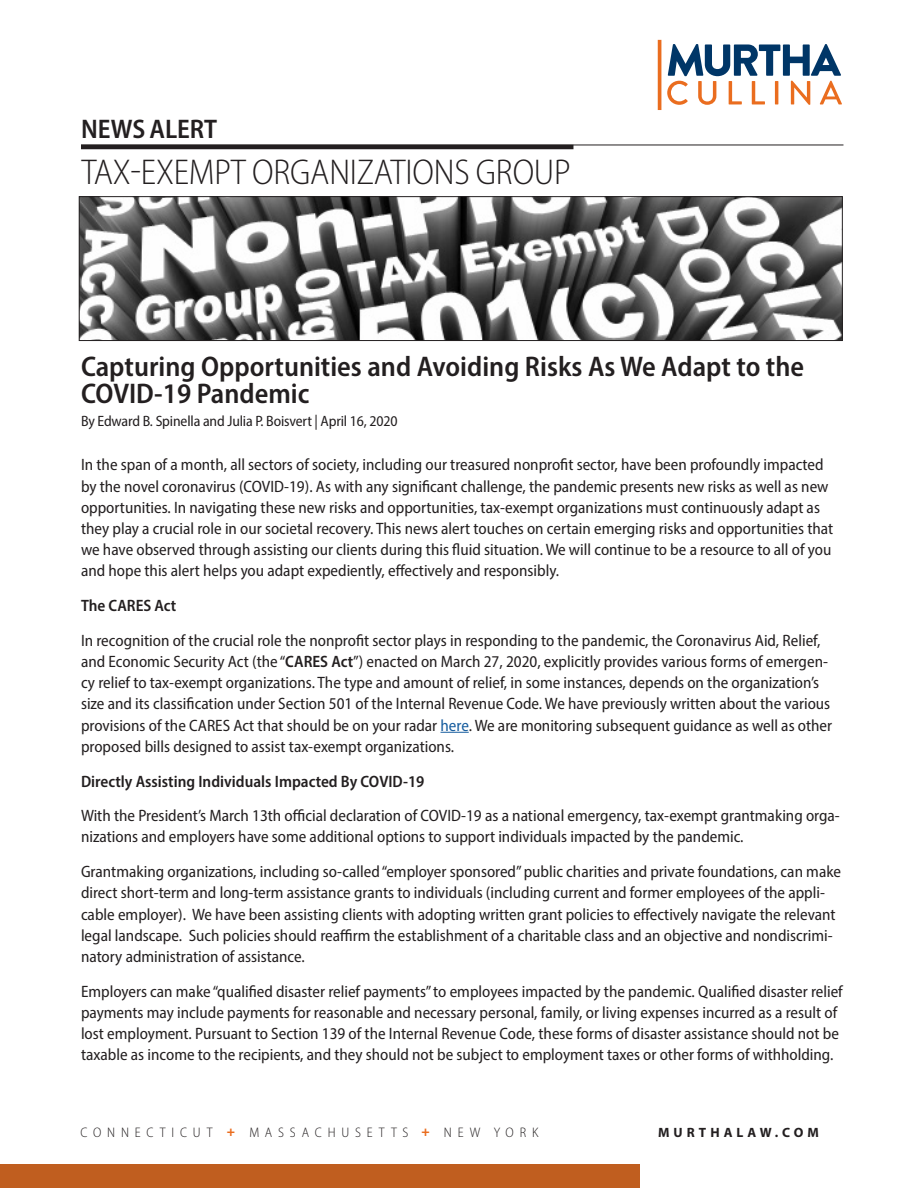
<style>
.page{position:relative;width:918px;height:1188px;background:#fff}
.page>*{position:absolute;margin:0;border:0;box-sizing:border-box;transform-origin:0 0}
.Practice_Group_Area{font:300 semi-condensed 36px "Myriad Pro";letter-spacing:-.005em;color:#231f20}
.Practice_Group_Area-2{font:600 semi-condensed 28.5px/27px "Myriad Pro";color:#231f20}
.News_Alert{font:600 semi-condensed 27px "Myriad Pro";letter-spacing:-.005em;color:#231f20}
.Practice_Group_Area-3{font:semi-condensed 16.5px/21.1px "Myriad Pro";color:#231f20}
.Practice_Group_Area-4{font:600 semi-condensed 16.5px "Myriad Pro";color:#231f20}
.Practice_Group_Area-5{font:semi-condensed 15px "Myriad Pro";letter-spacing:-.01em;color:#231f20}
.t1{font:300 semi-condensed 13.8px "Myriad Pro";letter-spacing:.42em;color:#231f20}
.t2{font:700 13.5px "Myriad Pro";letter-spacing:.3em;color:#231f20}
.s1{font-weight:600}
.s2{color:#175d9e}
.s3{font-weight:900;color:#ea6d1f}
</style>
<div class="page">
<img style="left:81px;top:198px;width:760px;height:141px">
<div style="left:79px;top:196px;width:764px;height:145px;border:1px solid #231f20"></div>
<hr style="left:81px;top:145px;width:762px;height:1px;background:#231f20">
<hr style="left:81px;top:145px;width:492px;height:4px;background:#231f20">
<svg style="left:441px;top:732px;width:28px;height:1px"></svg>
<svg style="left:667px;top:44px;width:175px;height:61px"></svg>
<hr style="left:658px;top:40px;width:3px;height:70px;background:#ea6d1f">
<div style="left:0;top:1164px;width:640px;height:24px;background:#c05e1f"></div>
<p class="News_Alert" style="left:81px;top:112px;width:137px">NEWS ALERT</p>
<p class="Practice_Group_Area" style="left:81px;top:151px;width:491px">TAX-EXEMPT ORGANIZATIONS GROUP</p>
<p class="Practice_Group_Area-2" style="left:81px;top:353px;width:725px">Capturing Opportunities and Avoiding Risks As We Adapt to the<br>COVID-19 Pandemic</p>
<p class="Practice_Group_Area-5" style="left:81px;top:412px;width:318px">By Edward B. Spinella and Julia P. Boisvert | April 16, 2020</p>
<p class="Practice_Group_Area-3" style="left:81px;top:454px;width:754px">In the span of a month, all sectors of society, including our treasured nonprofit sector, have been profoundly impacted by the novel coronavirus (COVID-19). As with any significant challenge, the pandemic presents new risks as well as new opportunities. In navigating these new risks and opportunities, tax-exempt organizations must continuously adapt as they play a crucial role in our societal recovery. This news alert touches on certain emerging risks and opportunities that we have observed through assisting our clients during this fluid situation. We will continue to be a resource to all of you and hope this alert helps you adapt expediently, effectively and responsibly.</p>
<p class="Practice_Group_Area-4" style="left:81px;top:595px;width:97px">The CARES Act</p>
<p class="Practice_Group_Area-3" style="left:81px;top:629px;width:753px">In recognition of the crucial role the nonprofit sector plays in responding to the pandemic, the Coronavirus Aid, Relief, and Economic Security Act (the “<span class="s1">CARES Act</span>”) enacted on March 27, 2020, explicitly provides various forms of emergen&shy;cy relief to tax-exempt organizations. The type and amount of relief, in some instances, depends on the organization’s size and its classification under Section 501 of the Internal Revenue Code. We have previously written about the various provisions of the CARES Act that should be on your radar <span class="s2">here</span>. We are monitoring subsequent guidance as well as other proposed bills designed to assist tax-exempt organizations.</p>
<p class="Practice_Group_Area-4" style="left:81px;top:771px;width:345px">Directly Assisting Individuals Impacted By COVID-19</p>
<p class="Practice_Group_Area-3" style="left:81px;top:805px;width:760px">With the President’s March 13th official declaration of COVID-19 as a national emergency, tax-exempt grantmaking orga&shy;nizations and employers have some additional options to support individuals impacted by the pandemic.</p>
<p class="Practice_Group_Area-3" style="left:81px;top:861px;width:762px">Grantmaking organizations, including so-called “employer sponsored” public charities and private foundations, can make direct short-term and long-term assistance grants to individuals (including current and former employees of the appli&shy;cable employer). We have been assisting clients with adopting written grant policies to effectively navigate the relevant legal landscape. Such policies should reaffirm the establishment of a charitable class and an objective and nondiscrimi&shy;natory administration of assistance.</p>
<p class="Practice_Group_Area-3" style="left:81px;top:980px;width:763px">Employers can make “qualified disaster relief payments” to employees impacted by the pandemic. Qualified disaster relief payments may include payments for reasonable and necessary personal, family, or living expenses incurred as a result of lost employment. Pursuant to Section 139 of the Internal Revenue Code, these forms of disaster assistance should not be taxable as income to the recipients, and they should not be subject to employment taxes or other forms of withholding.</p>
<p class="t1" style="left:80px;top:1124px;width:459px">CONNECTICUT <span class="s3">+</span> MASSACHUSETTS <span class="s3">+</span> NEW YORK</p>
<p class="t2" style="left:658px;top:1123px;width:162px">MURTHALAW.COM</p>
</div>
